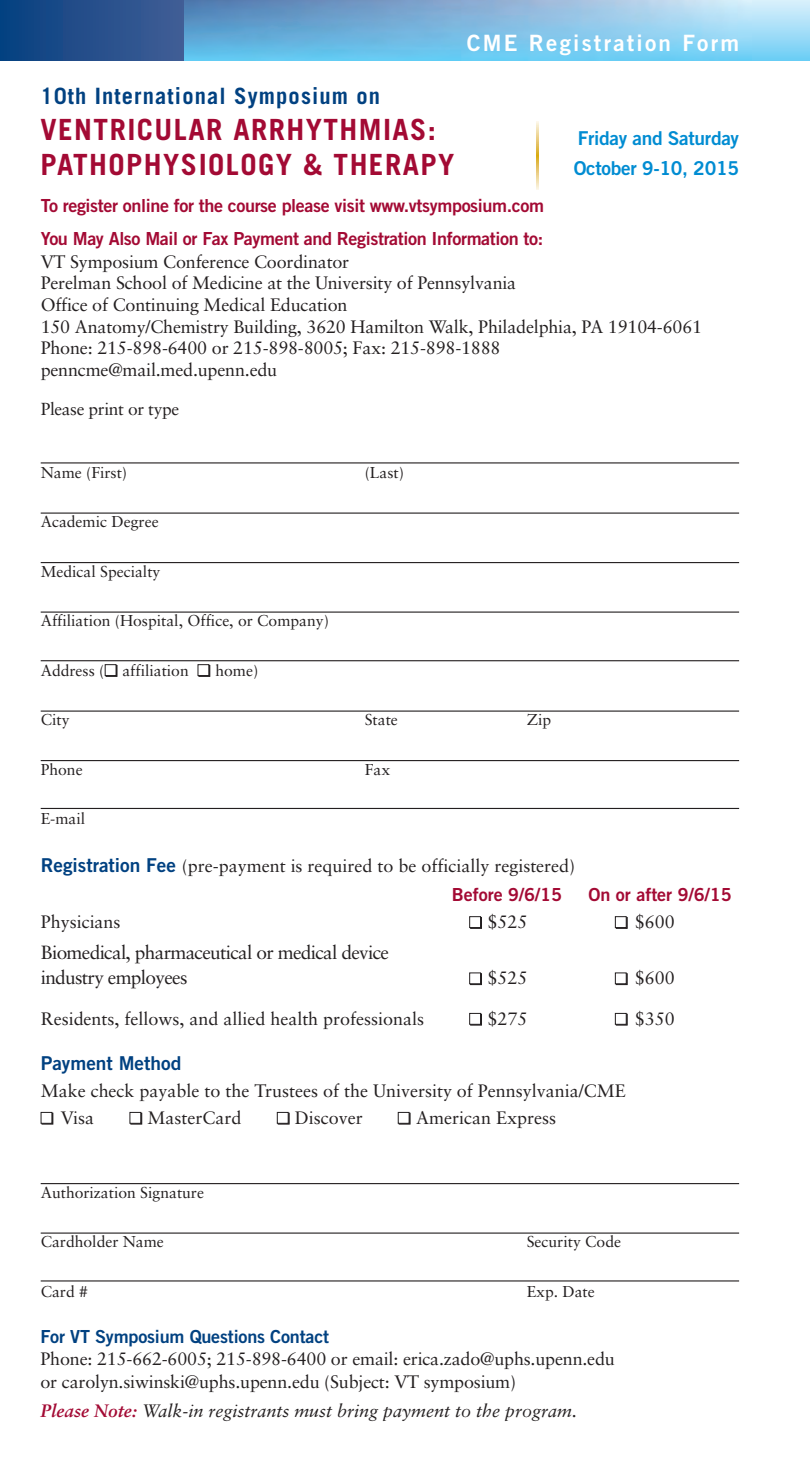
<style>
.page{position:relative;width:810px;height:1458px;background:#fff}
.page>*{position:absolute;margin:0;border:0;box-sizing:border-box;transform-origin:0 0}
.t1{font:700 29.25px/35.1px "Trade Gothic";letter-spacing:.05em;color:#a30a34}
.t2{font:700 22.5px "Trade Gothic";letter-spacing:.05em;color:#014181}
.t3{font:22.5px "Trade Gothic Bold Two";letter-spacing:.1em;color:#fff}
.t4{font:19.12px/24.8px "Sabon";letter-spacing:-.035em;color:#231f20}
.t5{font:19.12px/29.2px "Trade Gothic Bold Two";letter-spacing:-.015em;color:#008cd2}
.t6{font:19.12px "Trade Gothic Bold Two";color:#014181}
.t7{font:18px/21.6px "Sabon";letter-spacing:-.01em;color:#231f20}
.t8{font:18px/32.9px "Trade Gothic Bold Two";letter-spacing:-.02em;color:#a30a34}
.t9{font:italic 18px "Sabon";color:#231f20}
.t10{font:18px "Trade Gothic Bold Two";letter-spacing:-.01em;color:#014181}
.t11{font:18px "Trade Gothic Bold Two";color:#a30a34}
.t12{font:17.55px "Sabon";letter-spacing:-.02em;color:#231f20}
.t13{font:15.75px "Sabon";color:#231f20}
.s1{font-family:"Trade Gothic Bold Two";font-size:19.12px;color:#014181}
.s2{font-weight:700;color:#a30a34}
</style>
<div class="page">
<hr style="left:41px;top:462px;width:698px;height:1px;background:#231f20">
<hr style="left:41px;top:513px;width:698px;height:1px;background:#231f20">
<hr style="left:41px;top:562px;width:698px;height:1px;background:#231f20">
<hr style="left:41px;top:612px;width:698px;height:1px;background:#231f20">
<hr style="left:41px;top:660px;width:698px;height:1px;background:#231f20">
<hr style="left:41px;top:711px;width:698px;height:1px;background:#231f20">
<hr style="left:41px;top:760px;width:698px;height:1px;background:#231f20">
<hr style="left:41px;top:808px;width:698px;height:1px;background:#231f20">
<hr style="left:41px;top:1183px;width:698px;height:1px;background:#231f20">
<hr style="left:41px;top:1233px;width:698px;height:1px;background:#231f20">
<hr style="left:41px;top:1280px;width:698px;height:2px;background:#231f20">
<svg style="left:0;top:0;width:184px;height:61px;background:#234e8a"></svg>
<img style="left:184px;top:0;width:626px;height:61px">
<svg style="left:537px;top:122px;width:2px;height:67px"></svg>
<p class="t2" style="left:40px;top:87px;width:341px">10th International Symposium on</p>
<h1 class="t1" style="left:40px;top:115px;width:415px">VENTRICULAR ARRHYTHMIAS:<br>PATHOPHYSIOLOGY &amp; THERAPY</h1>
<p class="t3" style="left:467px;top:34px;width:274px">CME Registration Form</p>
<p class="t5" style="left:574px;top:126px;width:167px">Friday and Saturday<br>October 9-10, 2015</p>
<p class="t8" style="left:41px;top:191px;width:505px">To register online for the course please visit www.vtsymposium.com<br>You May Also Mail or Fax Payment and Registration Information to:</p>
<p class="t7" style="left:41px;top:252px;width:663px">VT Symposium Conference Coordinator<br>Perelman School of Medicine at the University of Pennsylvania<br>Office of Continuing Medical Education<br>150 Anatomy/Chemistry Building, 3620 Hamilton Walk, Philadelphia, PA 19104-6061<br>Phone: 215-898-6400 or 215-898-8005; Fax: 215-898-1888 penncme@mail.med.upenn.edu</p>
<p class="t12" style="left:41px;top:401px;width:140px">Please print or type</p>
<p class="t13" style="left:41px;top:466px;width:88px">Name (First)</p>
<p class="t13" style="left:365px;top:466px;width:41px">(Last)</p>
<p class="t13" style="left:41px;top:515px;width:119px">Academic Degree</p>
<p class="t13" style="left:41px;top:565px;width:121px">Medical Specialty</p>
<p class="t13" style="left:41px;top:614px;width:290px">Affiliation (Hospital, Office, or Company)</p>
<p class="t13" style="left:41px;top:664px;width:219px">Address (■ affiliation ■ home)</p>
<p class="t13" style="left:41px;top:713px;width:30px">City</p>
<p class="t13" style="left:365px;top:713px;width:35px">State</p>
<p class="t13" style="left:527px;top:713px;width:26px">Zip</p>
<p class="t13" style="left:41px;top:763px;width:43px">Phone</p>
<p class="t13" style="left:365px;top:763px;width:27px">Fax</p>
<p class="t13" style="left:41px;top:812px;width:46px">E-mail</p>
<p class="t7" style="left:41px;top:856px;width:536px"><span class="s1">Registration Fee</span> (pre-payment is required to be officially registered)</p>
<p class="t11" style="left:452px;top:888px;width:112px">Before 9/6/15</p>
<p class="t11" style="left:588px;top:888px;width:145px">On or after 9/6/15</p>
<p class="t7" style="left:41px;top:912px;width:81px">Physicians</p>
<p class="t7" style="left:470px;top:912px;width:59px">■ $525</p>
<p class="t7" style="left:616px;top:912px;width:61px">■ $600</p>
<p class="t4" style="left:41px;top:942px;width:350px">Biomedical, pharmaceutical or medical device industry employees</p>
<p class="t7" style="left:470px;top:968px;width:59px">■ $525</p>
<p class="t7" style="left:616px;top:968px;width:61px">■ $600</p>
<p class="t7" style="left:41px;top:1009px;width:385px">Residents, fellows, and allied health professionals</p>
<p class="t7" style="left:470px;top:1009px;width:59px">■ $275</p>
<p class="t7" style="left:616px;top:1009px;width:61px">■ $350</p>
<p class="t6" style="left:41px;top:1056px;width:142px">Payment Method</p>
<p class="t7" style="left:41px;top:1081px;width:587px">Make check payable to the Trustees of the University of Pennsylvania/CME</p>
<p class="t7" style="left:41px;top:1108px;width:54px">■ Visa</p>
<p class="t7" style="left:130px;top:1108px;width:113px">■ MasterCard</p>
<p class="t7" style="left:278px;top:1108px;width:87px">■ Discover</p>
<p class="t7" style="left:399px;top:1108px;width:159px">■ American Express</p>
<p class="t13" style="left:41px;top:1186px;width:165px">Authorization Signature</p>
<p class="t13" style="left:41px;top:1235px;width:125px">Cardholder Name</p>
<p class="t13" style="left:527px;top:1235px;width:96px">Security Code</p>
<p class="t13" style="left:41px;top:1285px;width:49px">Card #</p>
<p class="t13" style="left:527px;top:1285px;width:70px">Exp. Date</p>
<p class="t10" style="left:40px;top:1330px;width:290px">For VT Symposium Questions Contact</p>
<p class="t7" style="left:40px;top:1349px;width:576px;line-height:22.5px">Phone: 215-662-6005; 215-898-6400 or email: erica.zado@uphs.upenn.edu or carolyn.siwinski@uphs.upenn.edu (Subject: VT symposium)</p>
<p class="t9" style="left:40px;top:1403px;width:538px"><span class="s2">Please Note:</span> Walk-in registrants must bring payment to the program.</p>
</div>
